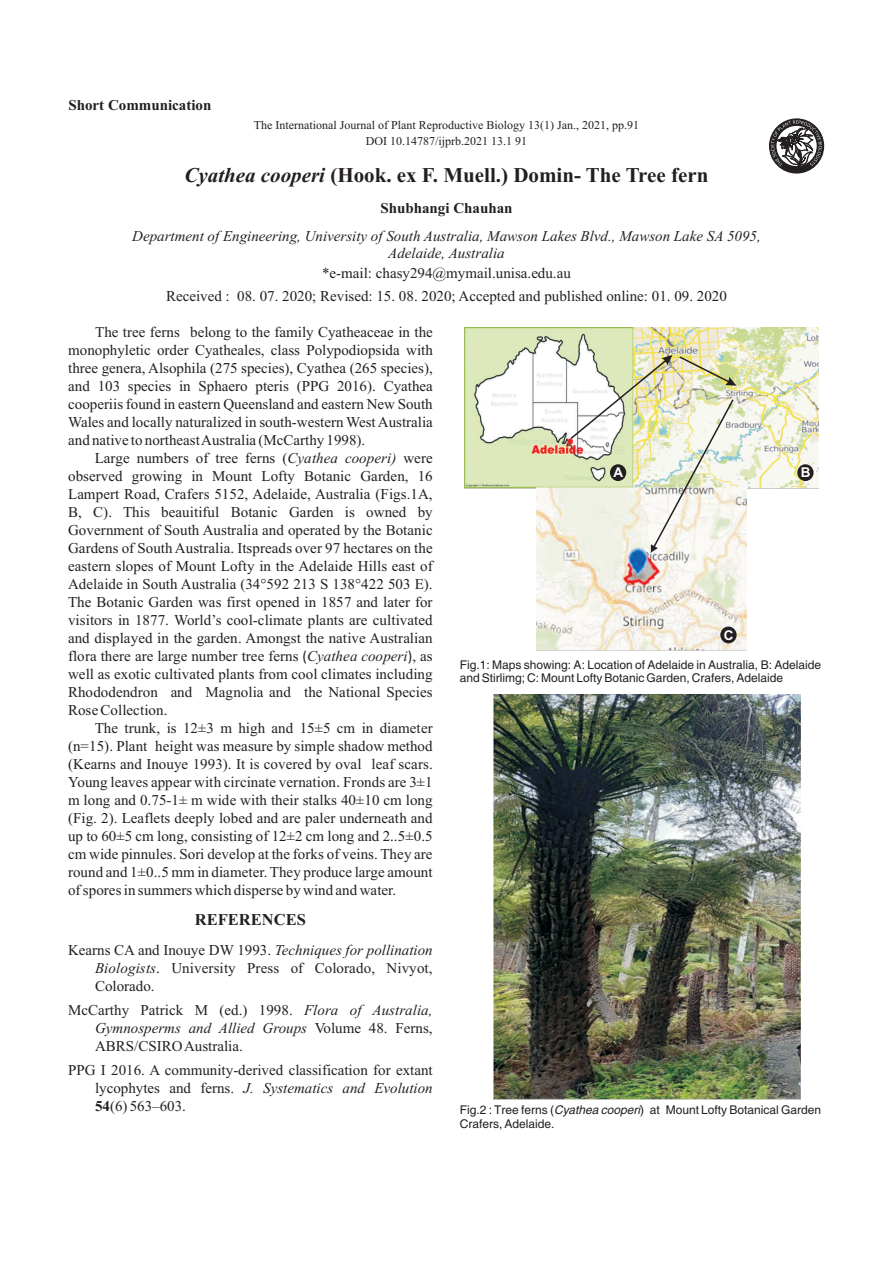
<style>
.page{position:relative;width:893px;height:1263px;background:#fff}
.page>*{position:absolute;margin:0;border:0;box-sizing:border-box;transform-origin:0 0}
.t1{font:700 21px "Times New Roman";color:#231f20}
.t2{font:700 16.5px "Times New Roman";color:#231f20}
.t3{font:15px/18px "Times New Roman";color:#231f20;text-align:justify}
.t4{font:italic 15px/16.6px "Times New Roman";color:#231f20;text-align:center}
.t5{font:700 15px "Times New Roman";color:#231f20}
.t6{font:700 13.5px "Arial";color:#fff}
.t7{font:12px/14px "Helvetica";color:#231f20}
.t8{font:12px/15.9px "Times New Roman";color:#231f20;text-align:center}
.s1{font-style:italic}
.s2{font-family:"Calibri"}
.s3{font-family:"Arial"}
.s4{font-weight:700}
</style>
<div class="page">
<img style="left:465px;top:327px;width:353px;height:161px">
<img style="left:537px;top:488px;width:209px;height:162px">
<svg style="left:571px;top:355px;width:166px;height:197px"></svg>
<img style="left:494px;top:694px;width:307px;height:405px">
<div style="left:610px;top:464px;width:16px;height:17px;background:#231f20;border-radius:50%"></div>
<div style="left:797px;top:464px;width:17px;height:17px;background:#231f20;border-radius:50%"></div>
<div style="left:720px;top:626px;width:17px;height:17px;background:#231f20;border-radius:50%"></div>
<div style="left:770px;top:119px;width:54px;height:54px;background:#231f20;border-radius:50%"></div>
<div style="left:775px;top:124px;width:43px;height:44px;border:2px solid #231f20;border-radius:50%"></div>
<svg style="left:771px;top:120px;width:51px;height:47px"></svg>
<p class="t5" style="left:68px;top:100px;width:144px">Short Communication</p>
<p class="t8" style="left:254px;top:118px;width:387px">The International Journal of Plant Reproductive Biology 13(1) Jan., 2021, pp.91<br>DOI 10.14787/ijprb.2021 13.1 91</p>
<h1 class="t1" style="left:185px;top:168px;width:525px"><span class="s1">Cyathea cooperi</span> (Hook. ex F. Muell.) Domin- The Tree fern</h1>
<p class="t5" style="left:380px;top:203px;width:134px">Shubhangi Chauhan</p>
<p class="t4" style="left:132px;top:229px;width:630px">Department of Engineering, University of South Australia, Mawson Lakes Blvd., Mawson Lake SA 5095,<br>Adelaide, Australia</p>
<p class="t3" style="left:322px;top:265px;width:250px">*e-mail: chasy294@mymail.unisa.edu.au</p>
<p class="t3" style="left:166px;top:288px;width:65px">Received :</p>
<p class="t3" style="left:237px;top:288px;width:491px">08. 07. 2020; Revised: 15. 08. 2020; Accepted and published online: 01. 09. 2020</p>
<p class="t3" style="left:68px;top:324px;width:366px;text-indent:27px">The tree ferns belong to the family Cyatheaceae in the monophyletic order Cyatheales, class Polypodiopsida with three genera, Alsophila (275 species), Cyathea (265 species), and 103 species in Sphaero pteris (PPG 2016). Cyathea cooperiis found in eastern Queensland and eastern New South Wales and locally naturalized in south-western West Australia and native to northeast Australia (McCarthy 1998).</p>
<p class="t3" style="left:68px;top:450px;width:366px;text-indent:27px">Large numbers of tree ferns (<span class="s1">Cyathea cooperi)</span> were observed growing in Mount Lofty Botanic Garden, 16<br>Lampert Road, Crafers 5152, Adelaide, Australia (Figs.1A, B, C). This beauitiful Botanic Garden is owned by Government of South Australia and operated by the Botanic Gardens of South Australia. Itspreads over 97 hectares on the eastern slopes of Mount Lofty in the Adelaide Hills east of Adelaide in South Australia (34°592 213 S 138°422 503 E).<br>The Botanic Garden was first opened in 1857 and later for visitors in 1877. World’s cool-climate plants are cultivated and displayed in the garden. Amongst the native Australian flora there are large number tree ferns <span class="s2">(</span><span class="s1">Cyathea cooperi</span><span class="s2">)</span>, as well as exotic cultivated plants from cool climates including Rhododendron and Magnolia and the National Species Rose Collection.</p>
<p class="t3" style="left:68px;top:720px;width:366px;text-indent:27px">The trunk, is 12±3 m high and 15±5 cm in diameter (n=15). Plant height was measure by simple shadow method (Kearns and Inouye 1993). It is covered by oval leaf scars.<br>Young leaves appear with circinate vernation<span class="s3">.</span> Fronds are 3±1 m long and 0.75-1± m wide with their stalks 40±10 cm long (Fig. 2). Leaflets deeply lobed and are paler underneath and up to 60±5 cm long, consisting of 12±2 cm long and 2..5±0.5 cm wide pinnules. Sori develop at the forks of veins. They are round and 1±0..5 mm in diameter. They produce large amount of spores in summers which disperse by wind and water.</p>
<p class="t2" style="left:195px;top:914px;width:112px">REFERENCES</p>
<p class="t3" style="left:95px;top:942px;width:339px;text-indent:-27px">Kearns CA and Inouye DW 1993. <span class="s1">Techniques for pollination Biologists</span>. University Press of Colorado, Nivyot, Colorado.</p>
<p class="t3" style="left:95px;top:1002px;width:339px;text-indent:-27px">McCarthy Patrick M (ed.) 1998. <span class="s1">Flora of Australia, Gymnosperms and Allied Groups</span> Volume 48. Ferns, ABRS/CSIRO Australia.</p>
<p class="t3" style="left:95px;top:1062px;width:339px;text-indent:-27px">PPG I 2016. A community-derived classification for extant lycophytes and ferns. <span class="s1">J. Systematics and Evolution </span><span class="s4">54</span>(6) 563–603.</p>
<p class="t6" style="left:613px;top:467px;width:11px">A</p>
<p class="t6" style="left:801px;top:468px;width:11px">B</p>
<p class="t6" style="left:724px;top:630px;width:11px">C</p>
<p class="t7" style="left:460px;top:658px;width:363px">Fig.1: Maps showing: A: Location of Adelaide in Australia, B: Adelaide and Stirlimg; C: Mount Lofty Botanic Garden, Crafers, Adelaide</p>
<p class="t7" style="left:460px;top:1104px;width:363px">Fig.2 : Tree ferns (<span class="s1">Cyathea cooperi</span>) at Mount Lofty Botanical Garden<br>Crafers, Adelaide.</p>
</div>
